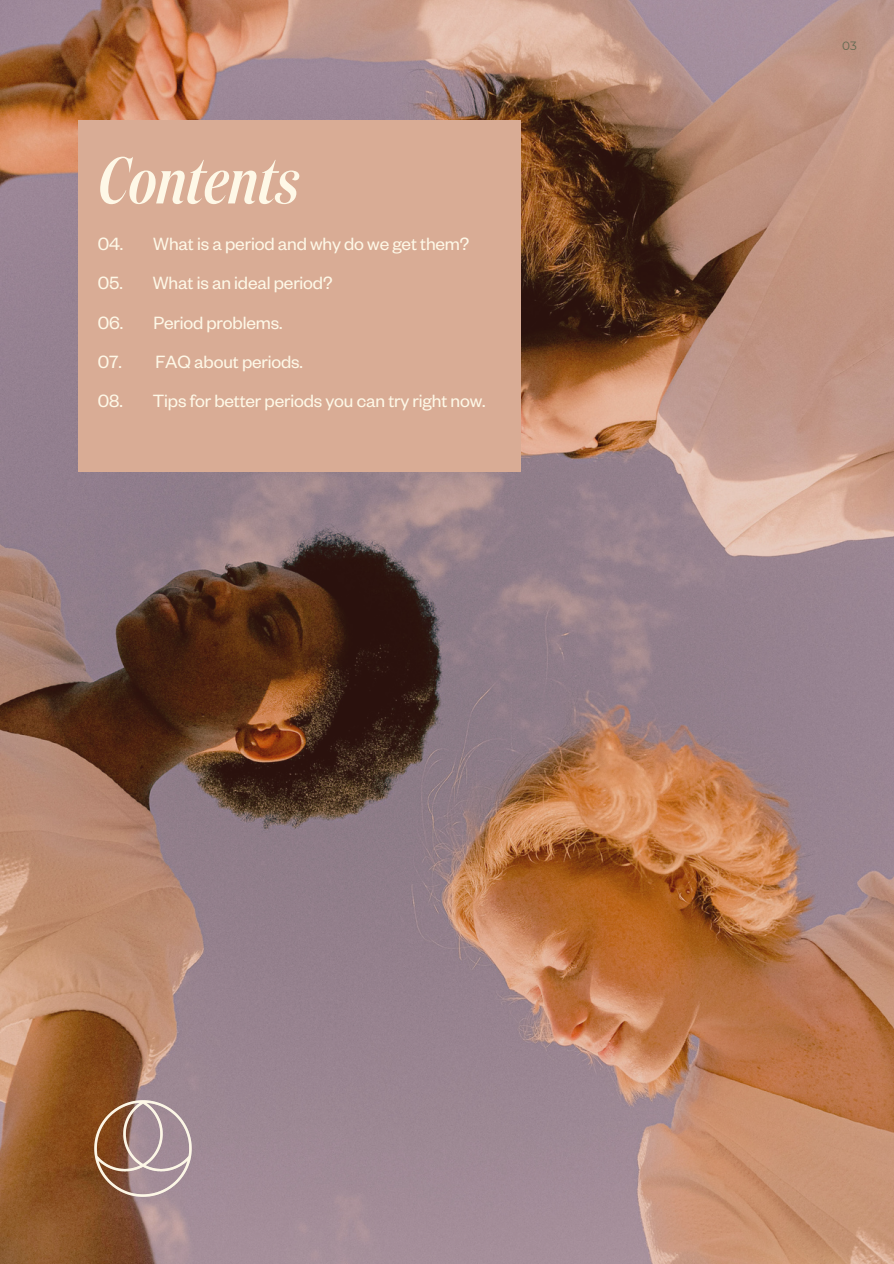
<style>
.page{position:relative;width:894px;height:1264px;background:#fff}
.page>*{position:absolute;margin:0;border:0;box-sizing:border-box;transform-origin:0 0}
.t1{font:italic 500 66px "Domaine Display Cd";letter-spacing:.005em;color:#fef8e7}
.t2{font:19.5px "Founders Grotesk";letter-spacing:-.01em;color:#fef8e7}
.t3{font:12px "Montserrat";color:#626951}
</style>
<div class="page">
<img style="left:0;top:0;width:893px;height:1263px">
<div style="left:78px;top:121px;width:442px;height:351px;background:#d9ac95"></div>
<img style="left:85px;top:1088px;width:116px;height:120px">
<p class="t1" style="left:98px;top:135px;width:203px">Contents</p>
<p class="t2" style="left:98px;top:237px;width:373px">04. What is a period and why do we get them?</p>
<p class="t2" style="left:98px;top:277px;width:236px">05. What is an ideal period?</p>
<p class="t2" style="left:98px;top:316px;width:186px">06. Period problems.</p>
<p class="t2" style="left:98px;top:355px;width:206px">07. FAQ about periods.</p>
<p class="t2" style="left:98px;top:395px;width:389px">08. Tips for better periods you can try right now.</p>
<p class="t3" style="left:842px;top:38px;width:16px">03</p>
</div>
